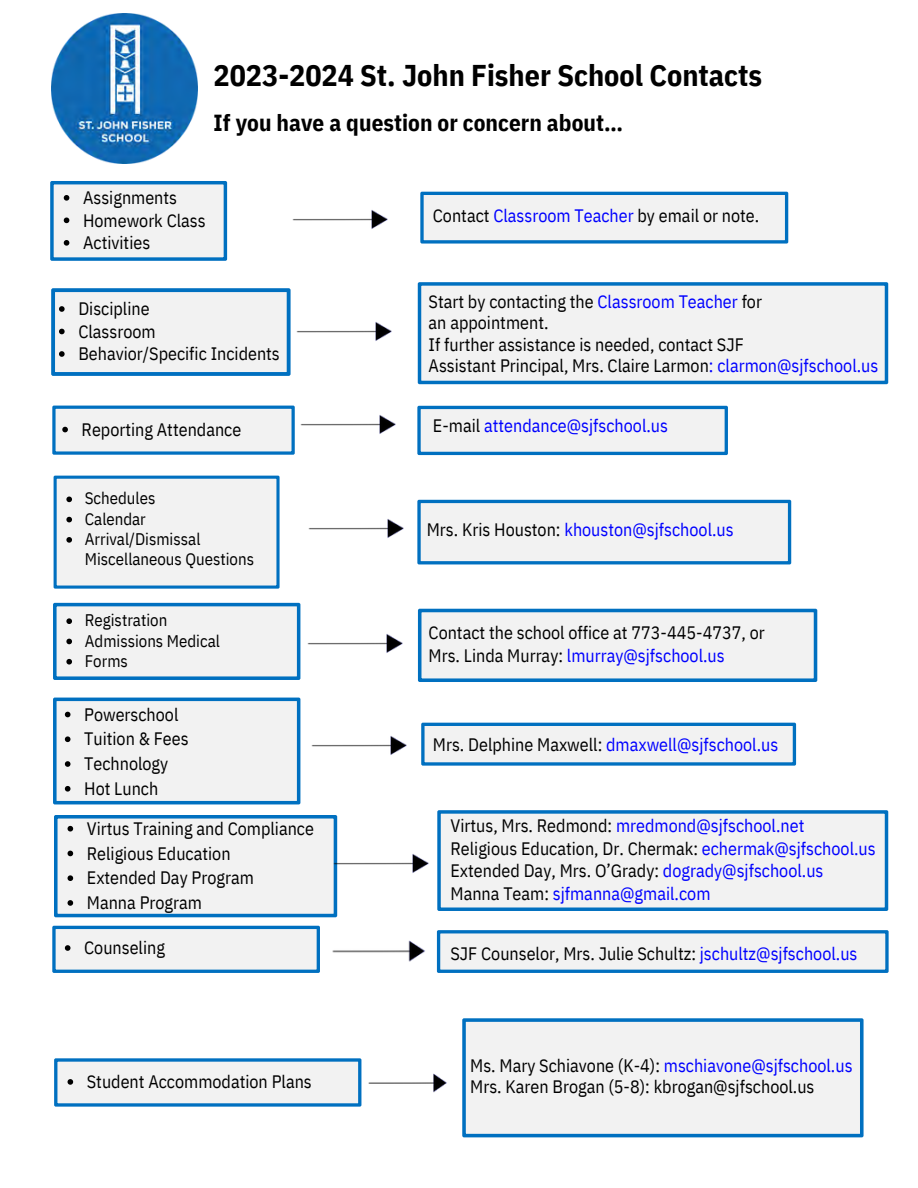
<style>
.page{position:relative;width:918px;height:1188px;background:#fff}
.page>*{position:absolute;margin:0;border:0;box-sizing:border-box;transform-origin:0 0}
.t1{font:700 30px "IBM Plex Sans Cond";color:#000}
.t2{font:700 23.25px "IBM Plex Sans Cond";color:#000}
.t3{font:18px/22.5px "IBM Plex Sans Cond";color:#000}
.t4{font:18px "IBM Plex Sans Cond";color:#00f}
.t5{font:16.8px/20.2px "IBM Plex Sans Cond";color:#000}
.s1{color:#00f}
.s2{color:#000}
</style>
<div class="page">
<svg style="left:420px;top:192px;width:368px;height:52px"></svg>
<svg style="left:418px;top:282px;width:470px;height:102px;fill:#f2f2f2"></svg>
<svg style="left:417px;top:500px;width:374px;height:64px"></svg>
<svg style="left:418px;top:609px;width:399px;height:73px"></svg>
<svg style="left:437px;top:810px;width:451px;height:101px;fill:#f2f2f2"></svg>
<svg style="left:421px;top:723px;width:375px;height:43px"></svg>
<svg style="left:437px;top:930px;width:452px;height:43px"></svg>
<svg style="left:417px;top:406px;width:311px;height:49px"></svg>
<svg style="left:462px;top:1018px;width:402px;height:119px;fill:#f2f2f2"></svg>
<img style="left:296px;top:322px;width:96px;height:19px">
<img style="left:332px;top:940px;width:93px;height:22px">
<img style="left:368px;top:1073px;width:79px;height:20px">
<svg style="left:54px;top:815px;width:283px;height:102px"></svg>
<img style="left:292px;top:210px;width:96px;height:19px">
<img style="left:300px;top:415px;width:96px;height:19px">
<img style="left:308px;top:519px;width:96px;height:19px">
<img style="left:307px;top:634px;width:96px;height:19px">
<img style="left:311px;top:736px;width:96px;height:19px">
<img style="left:328px;top:837px;width:101px;height:51px">
<img style="left:51px;top:13px;width:146px;height:151px">
<svg style="left:52px;top:406px;width:243px;height:49px"></svg>
<svg style="left:54px;top:1058px;width:307px;height:49px"></svg>
<svg style="left:50px;top:181px;width:177px;height:80px"></svg>
<svg style="left:53px;top:603px;width:247px;height:77px"></svg>
<svg style="left:51px;top:288px;width:240px;height:88px"></svg>
<svg style="left:54px;top:476px;width:226px;height:113px"></svg>
<svg style="left:52px;top:926px;width:268px;height:47px"></svg>
<svg style="left:53px;top:698px;width:247px;height:106px"></svg>
<p class="t1" style="left:214px;top:55px;width:550px">2023-2024 St. John Fisher School Contacts</p>
<p class="t2" style="left:214px;top:107px;width:411px">If you have a question or concern about…</p>
<p class="t3" style="left:83px;top:186px;width:96px">Assignments</p>
<p class="t3" style="left:83px;top:209px;width:124px">Homework Class</p>
<p class="t3" style="left:83px;top:231px;width:69px">Activities</p>
<p class="t3" style="left:433px;top:204px;width:328px">Contact <span class="s1">Classroom Teacher</span> by email or note.</p>
<p class="t3" style="left:78px;top:297px;width:73px">Discipline</p>
<p class="t3" style="left:78px;top:320px;width:79px">Classroom</p>
<p class="t3" style="left:78px;top:342px;width:203px">Behavior/Specific Incidents</p>
<p class="t3" style="left:82px;top:418px;width:161px">Reporting Attendance</p>
<p class="t5" style="left:85px;top:488px;width:72px">Schedules</p>
<p class="t5" style="left:85px;top:508px;width:63px">Calendar</p>
<p class="t5" style="left:85px;top:528px;width:171px">Arrival/Dismissal<br>Miscellaneous Questions</p>
<p class="t5" style="left:85px;top:610px;width:84px">Registration</p>
<p class="t5" style="left:85px;top:630px;width:137px">Admissions Medical</p>
<p class="t5" style="left:85px;top:650px;width:45px">Forms</p>
<p class="t3" style="left:84px;top:703px;width:96px">Powerschool</p>
<p class="t3" style="left:84px;top:727px;width:106px">Tuition &amp; Fees</p>
<p class="t3" style="left:84px;top:752px;width:86px">Technology</p>
<p class="t3" style="left:84px;top:777px;width:76px">Hot Lunch</p>
<p class="t3" style="left:87px;top:817px;width:229px">Virtus Training and Compliance</p>
<p class="t3" style="left:87px;top:842px;width:145px">Religious Education</p>
<p class="t3" style="left:87px;top:866px;width:169px">Extended Day Program</p>
<p class="t3" style="left:87px;top:891px;width:117px">Manna Program</p>
<p class="t3" style="left:84px;top:936px;width:82px">Counseling</p>
<p class="t3" style="left:87px;top:1070px;width:226px">Student Accommodation Plans</p>
<p class="t3" style="left:429px;top:290px;width:335px">Start by contacting the <span class="s1">Classroom Teacher</span> for</p>
<p class="t3" style="left:429px;top:311px;width:121px">an appointment.</p>
<p class="t3" style="left:429px;top:333px;width:317px">If further assistance is needed, contact SJF</p>
<p class="t3" style="left:429px;top:354px;width:451px">Assistant Principal, Mrs. Claire Larmon<span class="s1">: clarmon@sjfschool.us</span></p>
<p class="t4" style="left:433px;top:414px;width:237px"><span class="s2">E-mail</span> attendance@sjfschool.us</p>
<p class="t4" style="left:427px;top:518px;width:308px"><span class="s2">Mrs. Kris Houston:</span> khouston@sjfschool.us</p>
<p class="t3" style="left:429px;top:621px;width:338px">Contact the school office at 773-445-4737, or<br>Mrs. Linda Murray: <span class="s1">lmurray@sjfschool.us</span></p>
<p class="t4" style="left:433px;top:733px;width:347px"><span class="s2">Mrs. Delphine Maxwell:</span> dmaxwell@sjfschool.us</p>
<p class="t4" style="left:451px;top:814px;width:355px"><span class="s2">Virtus, Mrs. Redmond:</span> mredmond@sjfschool.net</p>
<p class="t3" style="left:451px;top:837px;width:427px">Religious Education, Dr. Chermak: <span class="s1">echermak@sjfschool.us</span></p>
<p class="t3" style="left:451px;top:859px;width:374px">Extended Day, Mrs. O’Grady: <span class="s1">dogrady@sjfschool.us</span></p>
<p class="t4" style="left:451px;top:882px;width:261px"><span class="s2">Manna Team:</span> sjfmanna@gmail.com</p>
<p class="t3" style="left:451px;top:942px;width:408px">SJF Counselor, Mrs. Julie Schultz: <span class="s1">jschultz@sjfschool.us</span></p>
<p class="t4" style="left:470px;top:1054px;width:384px"><span class="s2">Ms. Mary Schiavone (K-4):</span> mschiavone@sjfschool.us</p>
<p class="t3" style="left:470px;top:1075px;width:346px">Mrs. Karen Brogan (5-8): kbrogan@sjfschool.us</p>
</div>
